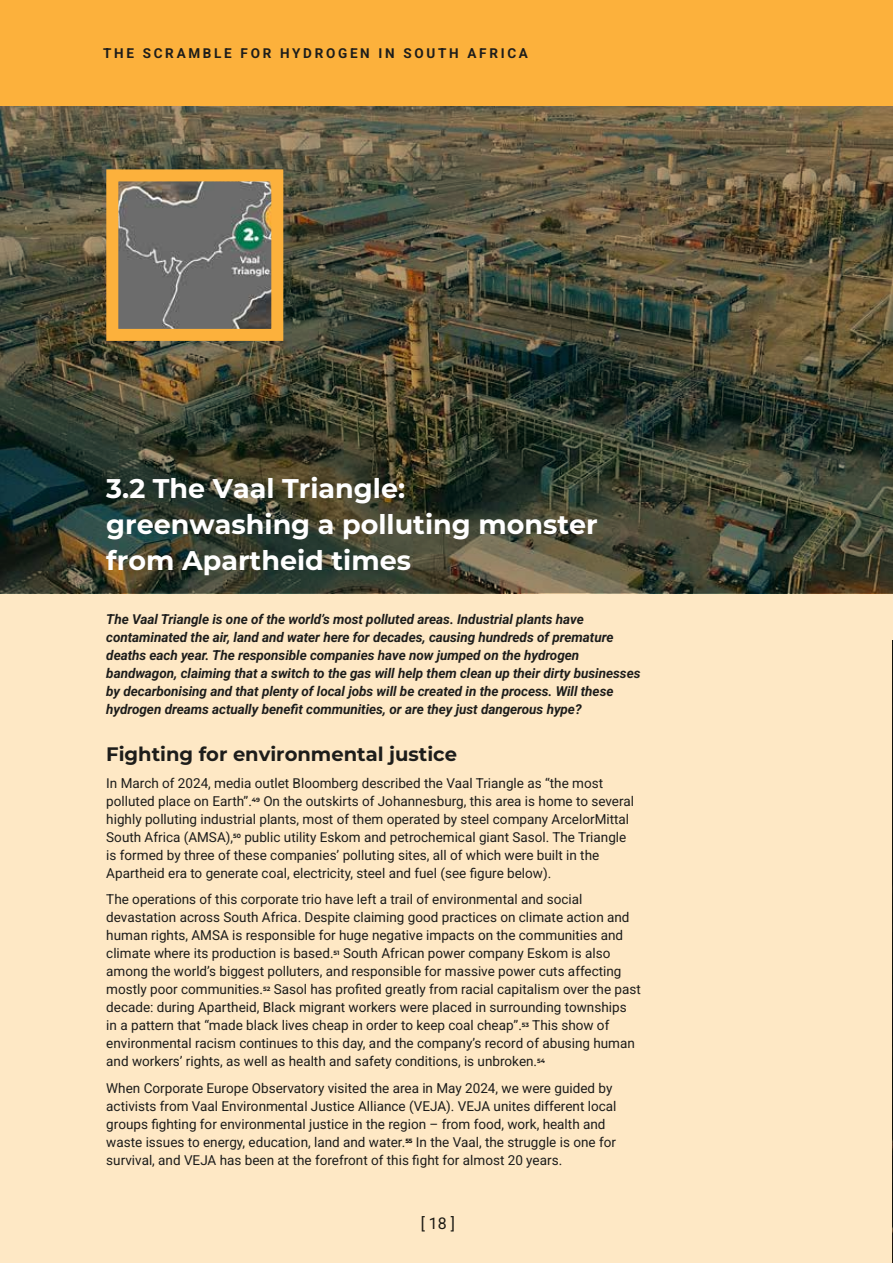
<style>
.page{position:relative;width:893px;height:1263px;background:#fff}
.page>*{position:absolute;margin:0;border:0;box-sizing:border-box;transform-origin:0 0}
.t1{font:100 27px/36px "Montserrat";color:#fff}
.t2{font:100 19.5px "Montserrat";color:#1d1d1b}
.t3{font:15.9px "Roboto";color:#1d1d1b}
.t4{font:13.5px/18px "Roboto";color:#1d1d1b}
.t5{font:italic 700 13.5px/18px "Roboto";color:#1d1d1b}
.t6{font:700 13.5px "Roboto";letter-spacing:.2em;color:#1d1d1b}
</style>
<div class="page">
<div style="left:0;top:0;width:893px;height:106px;background:#fcb13c"></div>
<div style="left:0;top:106px;width:893px;height:1157px;background:#fee8c5"></div>
<svg style="left:0;top:106px;width:893px;height:487px;background:#4a4a37"></svg>
<img style="left:119px;top:182px;width:151px;height:146px">
<div style="left:106px;top:169px;width:177px;height:172px;border:12px solid #fcb13c"></div>
<img style="left:892px;top:640px;width:1px;height:623px">
<p class="t6" style="left:103px;top:44px;width:426px">THE SCRAMBLE FOR HYDROGEN IN SOUTH AFRICA</p>
<h1 class="t1" style="left:106px;top:470px;width:493px">3.2 The Vaal Triangle: greenwashing a polluting monster from Apartheid times</h1>
<p class="t5" style="left:106px;top:609px;width:536px">The Vaal Triangle is one of the world’s most polluted areas. Industrial plants have contaminated the air, land and water here for decades, causing hundreds of premature deaths each year. The responsible companies have now jumped on the hydrogen bandwagon, claiming that a switch to the gas will help them clean up their dirty businesses by decarbonising and that plenty of local jobs will be created in the process. Will these hydrogen dreams actually benefit communities, or are they just dangerous hype?</p>
<h2 class="t2" style="left:106px;top:741px;width:352px">Fighting for environmental justice</h2>
<p class="t4" style="left:106px;top:773px;width:529px">In March of 2024, media outlet Bloomberg described the Vaal Triangle as “the most polluted place on Earth”.<sup>49</sup> On the outskirts of Johannesburg, this area is home to several highly polluting industrial plants, most of them operated by steel company ArcelorMittal South Africa (AMSA),<sup>50</sup> public utility Eskom and petrochemical giant Sasol. The Triangle is formed by three of these companies’ polluting sites, all of which were built in the Apartheid era to generate coal, electricity, steel and fuel (see figure below).</p>
<p class="t4" style="left:106px;top:890px;width:536px">The operations of this corporate trio have left a trail of environmental and social devastation across South Africa. Despite claiming good practices on climate action and human rights, AMSA is responsible for huge negative impacts on the communities and climate where its production is based.<sup>51</sup> South African power company Eskom is also among the world’s biggest polluters, and responsible for massive power cuts affecting mostly poor communities.<sup>52</sup> Sasol has profited greatly from racial capitalism over the past decade: during Apartheid, Black migrant workers were placed in surrounding townships<br>in a pattern that “made black lives cheap in order to keep coal cheap”.<sup>53</sup> This show of environmental racism continues to this day, and the company’s record of abusing human and workers’ rights, as well as health and safety conditions, is unbroken.<sup>54</sup></p>
<p class="t4" style="left:106px;top:1078px;width:512px">When Corporate Europe Observatory visited the area in May 2024, we were guided by activists from Vaal Environmental Justice Alliance (VEJA). VEJA unites different local groups fighting for environmental justice in the region – from food, work, health and waste issues to energy, education, land and water.<sup>55</sup> In the Vaal, the struggle is one for survival, and VEJA has been at the forefront of this fight for almost 20 years.</p>
<p class="t3" style="left:421px;top:1212px;width:36px">[ 18 ]</p>
</div>
